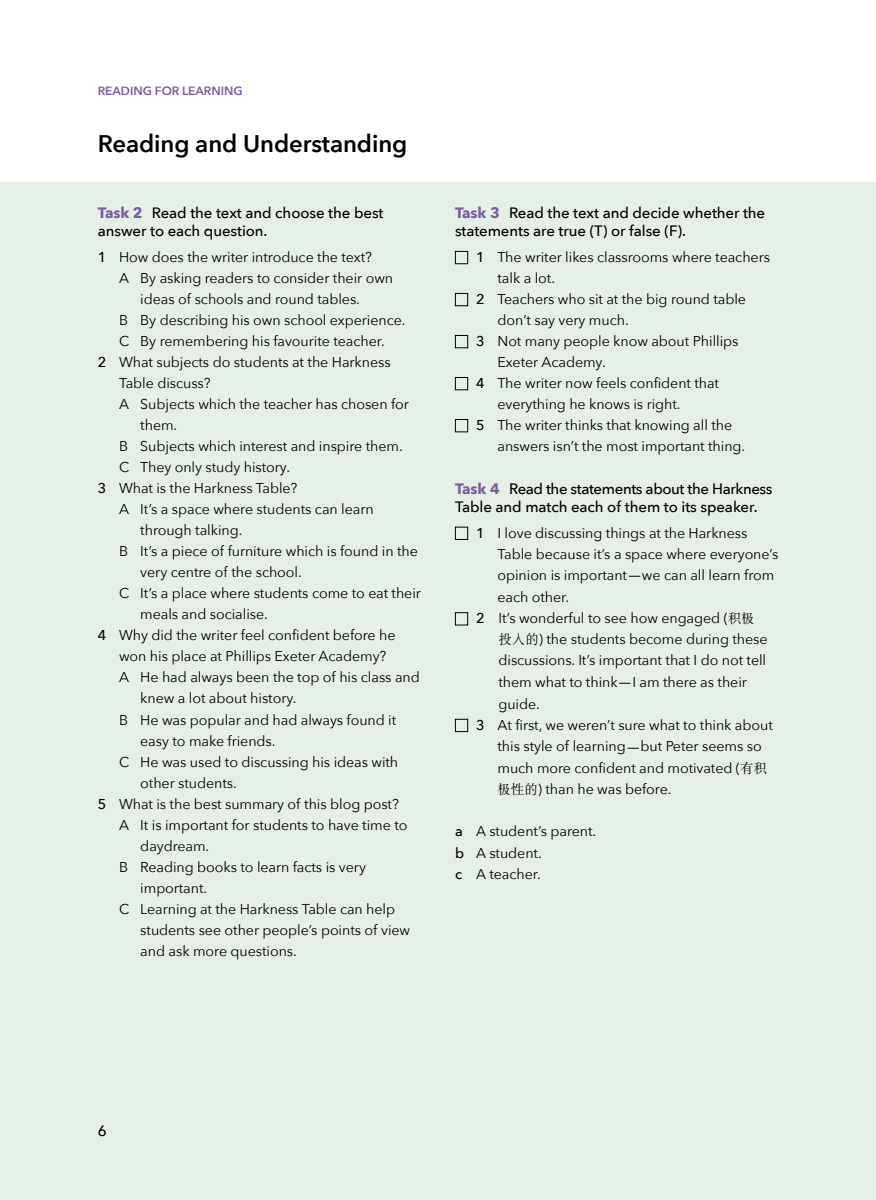
<style>
.page{position:relative;width:876px;height:1200px;background:#fff}
.page>*{position:absolute;margin:0;border:0;box-sizing:border-box;transform-origin:0 0}
.t1{font:600 24px "Avenir Next";letter-spacing:-.005em;color:#000}
.t2{font:500 15px/18px "Avenir Next";letter-spacing:-.005em;color:#000}
.t3{font:500 15px/18px "Avenir Next";letter-spacing:-.025em;color:#000}
.t4{font:14.25px/21px "Avenir Next";letter-spacing:-.005em;color:#000}
.t5{font:600 12px "Avenir Next";letter-spacing:-.005em;color:#795ea0}
.s1{font-weight:700;color:#795ea0}
.s2{font-weight:500}
.s3{font-family:"Palatino Linotype";font-size:15px}
.s4{font-family:"DFP Song W5";font-size:13.5px}
</style>
<div class="page">
<div style="left:0;top:183px;width:863px;height:1016px;background:#e6efe7"></div>
<div style="left:863px;top:183px;width:13px;height:1016px;background:#e6efe7"></div>
<div style="left:455px;top:251px;width:13px;height:13px;border:1px solid #000"></div>
<div style="left:455px;top:293px;width:13px;height:13px;border:1px solid #000"></div>
<div style="left:455px;top:335px;width:13px;height:13px;border:1px solid #000"></div>
<div style="left:455px;top:377px;width:13px;height:13px;border:1px solid #000"></div>
<div style="left:455px;top:419px;width:13px;height:13px;border:1px solid #000"></div>
<div style="left:455px;top:526px;width:13px;height:13px;border:1px solid #000"></div>
<div style="left:455px;top:612px;width:13px;height:13px;border:1px solid #000"></div>
<div style="left:455px;top:718px;width:13px;height:13px;border:1px solid #000"></div>
<p class="t5" style="left:98px;top:81px;width:146px">READING FOR LEARNING</p>
<h1 class="t1" style="left:98px;top:123px;width:311px">Reading and Understanding</h1>
<p class="t2" style="left:98px;top:203px;width:287px"><span class="s1">Task 2</span> Read the text and choose the best answer to each question.</p>
<p class="t4" style="left:98px;top:246px;width:276px"><span class="s2">1</span> How does the writer introduce the text?</p>
<p class="t4" style="left:119px;top:267px;width:276px">A By asking readers to consider their own</p>
<p class="t4" style="left:140px;top:288px;width:221px">ideas of schools and round tables.</p>
<p class="t4" style="left:119px;top:309px;width:288px">B By describing his own school experience.</p>
<p class="t4" style="left:119px;top:330px;width:267px">C By remembering his favourite teacher.</p>
<p class="t4" style="left:98px;top:351px;width:294px"><span class="s2">2</span> What subjects do students at the Harkness</p>
<p class="t4" style="left:119px;top:372px;width:93px">Table discuss?</p>
<p class="t4" style="left:119px;top:393px;width:291px">A Subjects which the teacher has chosen for</p>
<p class="t4" style="left:140px;top:414px;width:38px">them.</p>
<p class="t4" style="left:119px;top:435px;width:285px">B Subjects which interest and inspire them.</p>
<p class="t4" style="left:119px;top:456px;width:172px">C They only study history.</p>
<p class="t4" style="left:98px;top:477px;width:201px"><span class="s2">3</span> What is the Harkness Table?</p>
<p class="t4" style="left:119px;top:498px;width:256px">A It’s a space where students can learn</p>
<p class="t4" style="left:140px;top:519px;width:104px">through talking.</p>
<p class="t4" style="left:119px;top:540px;width:300px">B It’s a piece of furniture which is found in the</p>
<p class="t4" style="left:140px;top:561px;width:163px">very centre of the school.</p>
<p class="t4" style="left:119px;top:582px;width:303px">C It’s a place where students come to eat their</p>
<p class="t4" style="left:140px;top:603px;width:129px">meals and socialise.</p>
<p class="t4" style="left:98px;top:624px;width:299px"><span class="s2">4</span> Why did the writer feel confident before he</p>
<p class="t4" style="left:119px;top:645px;width:269px">won his place at Phillips Exeter Academy?</p>
<p class="t4" style="left:119px;top:666px;width:302px">A He had always been the top of his class and</p>
<p class="t4" style="left:140px;top:687px;width:158px">knew a lot about history.</p>
<p class="t4" style="left:119px;top:708px;width:279px">B He was popular and had always found it</p>
<p class="t4" style="left:140px;top:729px;width:137px">easy to make friends.</p>
<p class="t4" style="left:119px;top:750px;width:281px">C He was used to discussing his ideas with</p>
<p class="t4" style="left:140px;top:771px;width:98px">other students.</p>
<p class="t4" style="left:98px;top:792px;width:303px"><span class="s2">5</span> What is the best summary of this blog post?</p>
<p class="t4" style="left:119px;top:813px;width:290px">A It is important for students to have time to</p>
<p class="t4" style="left:140px;top:834px;width:70px">daydream.</p>
<p class="t4" style="left:119px;top:855px;width:248px">B Reading books to learn facts is very</p>
<p class="t4" style="left:140px;top:876px;width:68px">important.</p>
<p class="t4" style="left:119px;top:897px;width:278px">C Learning at the Harkness Table can help</p>
<p class="t4" style="left:140px;top:918px;width:271px">students see other people’s points of view</p>
<p class="t4" style="left:140px;top:939px;width:158px">and ask more questions.</p>
<p class="t2" style="left:455px;top:203px;width:312px"><span class="s1">Task 3</span> Read the text and decide whether the statements are true (T) or false (F).</p>
<p class="t4" style="left:476px;top:246px;width:295px"><span class="s2">1</span> The writer likes classrooms where teachers</p>
<p class="t4" style="left:497px;top:267px;width:59px">talk a lot.</p>
<p class="t4" style="left:476px;top:288px;width:271px"><span class="s2">2</span> Teachers who sit at the big round table</p>
<p class="t4" style="left:497px;top:309px;width:133px">don’t say very much.</p>
<p class="t4" style="left:476px;top:330px;width:264px"><span class="s2">3</span> Not many people know about Phillips</p>
<p class="t4" style="left:497px;top:351px;width:110px">Exeter Academy.</p>
<p class="t4" style="left:476px;top:372px;width:244px"><span class="s2">4</span> The writer now feels confident that</p>
<p class="t4" style="left:497px;top:393px;width:185px">everything he knows is right.</p>
<p class="t4" style="left:476px;top:414px;width:257px"><span class="s2">5</span> The writer thinks that knowing all the</p>
<p class="t4" style="left:497px;top:435px;width:249px">answers isn’t the most important thing.</p>
<p class="t3" style="left:455px;top:479px;width:319px"><span class="s1">Task 4</span> Read the statements about the Harkness<br>Table and match each of them to its speaker.</p>
<p class="t4" style="left:476px;top:521px;width:273px"><span class="s2">1</span> I love discussing things at the Harkness</p>
<p class="t4" style="left:497px;top:542px;width:282px">Table because it’s a space where everyone’s</p>
<p class="t4" style="left:497px;top:564px;width:278px">opinion is important<span class="s3">—</span>we can all learn from</p>
<p class="t4" style="left:497px;top:586px;width:73px">each other.</p>
<p class="t4" style="left:476px;top:607px;width:280px"><span class="s2">2</span> It’s wonderful to see how engaged (<span class="s4">积极</span></p>
<p class="t4" style="left:498px;top:628px;width:271px"><span class="s4">投入的</span>) the students become during these</p>
<p class="t4" style="left:498px;top:649px;width:269px">discussions. It’s important that I do not tell</p>
<p class="t4" style="left:498px;top:670px;width:250px">them what to think<span class="s3">—</span>I am there as their</p>
<p class="t4" style="left:498px;top:692px;width:43px">guide.</p>
<p class="t4" style="left:476px;top:713px;width:298px"><span class="s2">3</span> At first, we weren’t sure what to think about</p>
<p class="t4" style="left:497px;top:735px;width:266px">this style of learning<span class="s3">—</span>but Peter seems so</p>
<p class="t4" style="left:497px;top:757px;width:271px">much more confident and motivated (<span class="s4">有积</span></p>
<p class="t4" style="left:497px;top:778px;width:176px"><span class="s4">极性的</span>) than he was before.</p>
<p class="t4" style="left:455px;top:820px;width:143px"><span class="s2">a</span> A student’s parent. <span class="s2">b</span> A student.<br><span class="s2">c</span> A teacher.</p>
<p class="t2" style="left:98px;top:1121px;width:10px">6</p>
</div>
